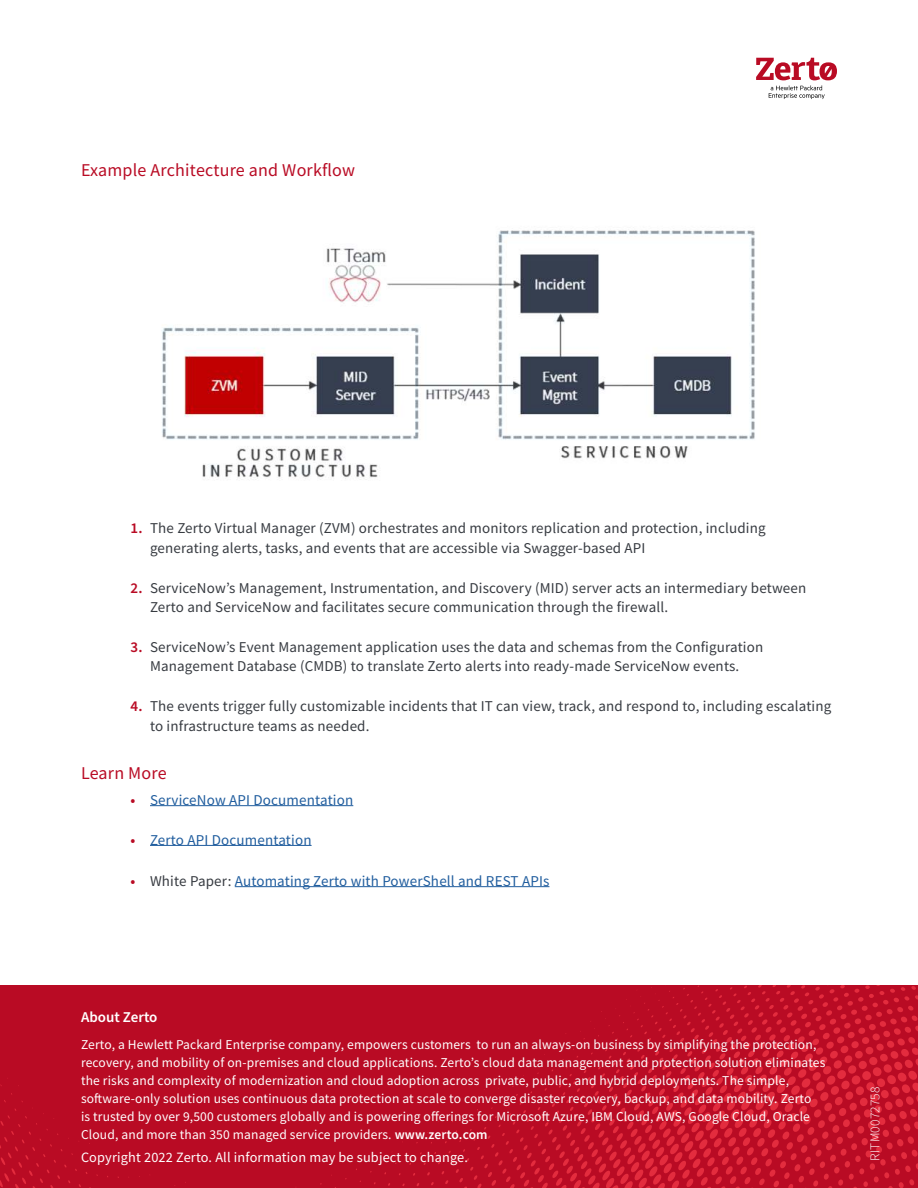
<style>
.page{position:relative;width:918px;height:1188px;background:#fff}
.page>*{position:absolute;margin:0;border:0;box-sizing:border-box;transform-origin:0 0}
.t1{font:18px "Source Sans Pro";letter-spacing:.01em;color:#b90b24}
.t2{font:15px/19.5px "Source Sans Pro";letter-spacing:.01em;color:#373b41}
.t3{font:15px "Source Sans Pro";letter-spacing:.01em;color:#205d9e}
.t4{font:600 15px "Source Sans Pro";color:#fff}
.t5{font:14.25px "Source Sans Pro";letter-spacing:.01em;color:#fff}
.t6{font:13.5px/18px "Source Sans Pro";letter-spacing:.01em;color:#fff}
.t7{font:300 13.5px "Source Sans Pro";letter-spacing:.01em;color:#fff}
.s1{font-weight:600;color:#b90b24}
.s2{color:#373b41}
.s3{font-weight:600}
</style>
<div class="page">
<svg style="left:0;top:986px;width:918px;height:202px;background:#bd0e26"></svg>
<svg style="left:756px;top:58px;width:81px;height:41px"></svg>
<hr style="left:150px;top:805px;width:203px;height:1px;background:#205d9e">
<hr style="left:150px;top:845px;width:162px;height:1px;background:#205d9e">
<hr style="left:235px;top:886px;width:314px;height:1px;background:#205d9e">
<img style="left:162px;top:230px;width:593px;height:250px">
<h1 class="t1" style="left:81px;top:158px;width:276px">Example Architecture and Workflow</h1>
<p class="t2" style="left:150px;top:519px;width:617px;text-indent:-20px"><span class="s1">1.</span> The Zerto Virtual Manager (ZVM) orchestrates and monitors replication and protection, including generating alerts, tasks, and events that are accessible via Swagger-based API</p>
<p class="t2" style="left:150px;top:578px;width:658px;text-indent:-20px"><span class="s1">2.</span> ServiceNow’s Management, Instrumentation, and Discovery (MID) server acts an intermediary between<br>Zerto and ServiceNow and facilitates secure communication through the firewall.</p>
<p class="t2" style="left:130px;top:637px;width:634px;text-align:center"><span class="s1">3.</span> ServiceNow’s Event Management application uses the data and schemas from the Configuration<br>Management Database (CMDB) to translate Zerto alerts into ready-made ServiceNow events.</p>
<p class="t2" style="left:150px;top:696px;width:683px;text-indent:-20px"><span class="s1">4.</span> The events trigger fully customizable incidents that IT can view, track, and respond to, including escalating to infrastructure teams as needed.</p>
<h1 class="t1" style="left:81px;top:766px;width:87px">Learn More</h1>
<p class="t3" style="left:130px;top:790px;width:224px"><span class="s1">•</span> ServiceNow API Documentation</p>
<p class="t3" style="left:130px;top:830px;width:183px"><span class="s1">•</span> Zerto API Documentation</p>
<p class="t3" style="left:130px;top:871px;width:420px"><span class="s1">•</span> <span class="s2">White Paper:</span> Automating Zerto with PowerShell and REST APIs</p>
<p class="t4" style="left:81px;top:1008px;width:78px">About Zerto</p>
<p class="t6" style="left:81px;top:1037px;width:746px">Zerto, a Hewlett Packard Enterprise company, empowers customers to run an always-on business by simplifying the protection, recovery, and mobility of on-premises and cloud applications. Zerto’s cloud data management and protection solution eliminates the risks and complexity of modernization and cloud adoption across private, public, and hybrid deployments. The simple, software-only solution uses continuous data protection at scale to converge disaster recovery, backup, and data mobility. Zerto<br>is trusted by over 9,500 customers globally and is powering offerings for Microsoft Azure, IBM Cloud, AWS, Google Cloud, Oracle Cloud, and more than 350 managed service providers. <span class="s3">www.zerto.com</span></p>
<p class="t5" style="left:81px;top:1152px;width:389px">Copyright 2022 Zerto. All information may be subject to change.</p>
<p class="t7" style="left:867px;top:1161px;width:76px;rotate:-90deg">RITM0072758</p>
</div>
